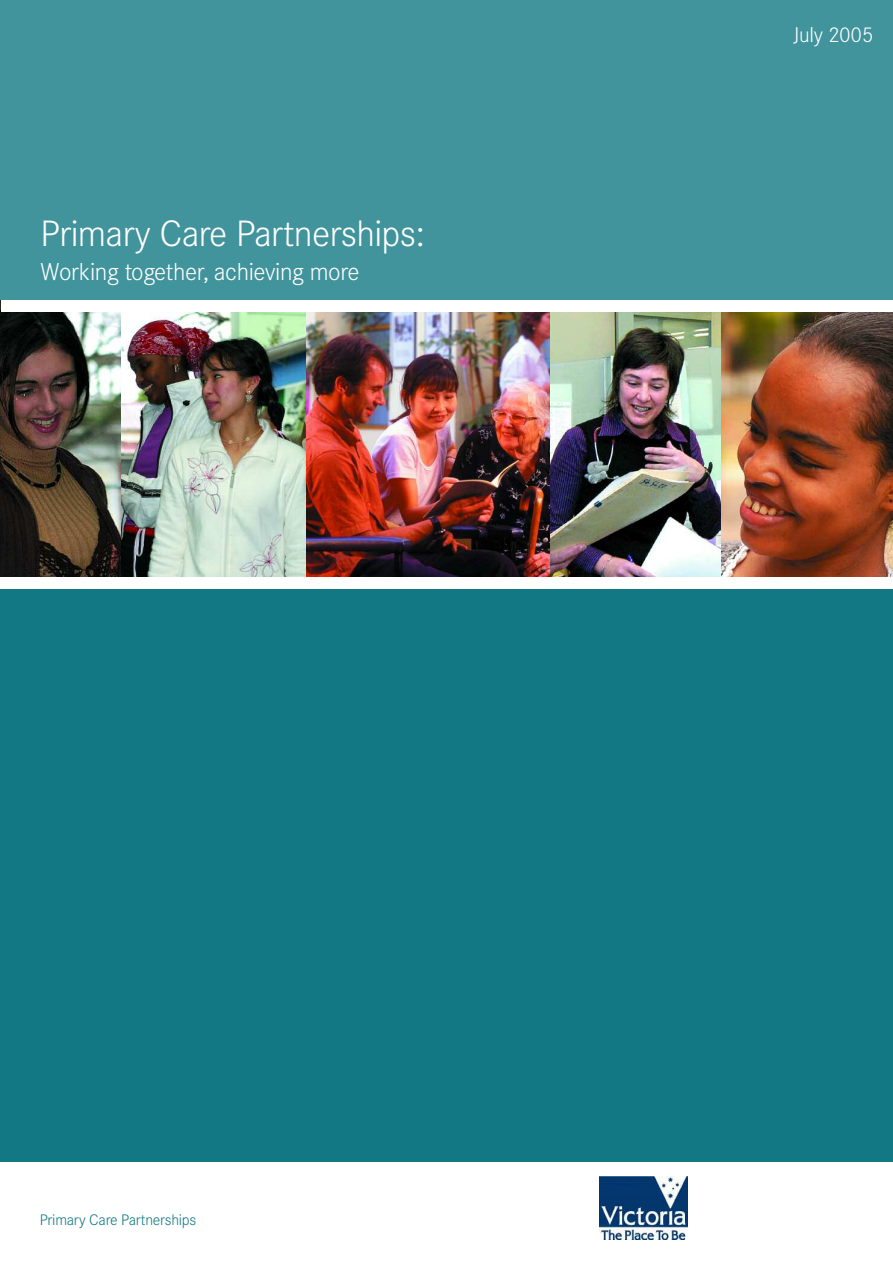
<style>
.page{position:relative;width:893px;height:1263px;background:#fff}
.page>*{position:absolute;margin:0;border:0;box-sizing:border-box;transform-origin:0 0}
.t1{font:300 36px "Corporate SBQ";letter-spacing:-.015em;color:#fff}
.t2{font:300 24px "Corporate SBQ";letter-spacing:-.015em;color:#fff}
.t3{font:300 21px "Corporate SBQ";letter-spacing:-.015em;color:#fff}
.t4{font:300 15px "Corporate SBQ";letter-spacing:-.015em;color:#127883}
</style>
<div class="page">
<img style="left:0;top:299px;width:1px;height:14px">
<div style="left:0;top:0;width:893px;height:299px;background:#41939c"></div>
<img style="left:600px;top:1176px;width:88px;height:63px">
<img style="left:0;top:313px;width:122px;height:264px">
<div style="left:0;top:590px;width:893px;height:572px;background:#127883"></div>
<img style="left:122px;top:313px;width:184px;height:264px">
<img style="left:306px;top:312px;width:421px;height:265px">
<img style="left:721px;top:313px;width:172px;height:264px">
<h1 class="t1" style="left:41px;top:220px;width:386px">Primary Care Partnerships:</h1>
<p class="t2" style="left:41px;top:263px;width:320px">Working together, achieving more</p>
<p class="t3" style="left:794px;top:27px;width:81px">July 2005</p>
<p class="t4" style="left:40px;top:1214px;width:158px">Primary Care Partnerships</p>
</div>
